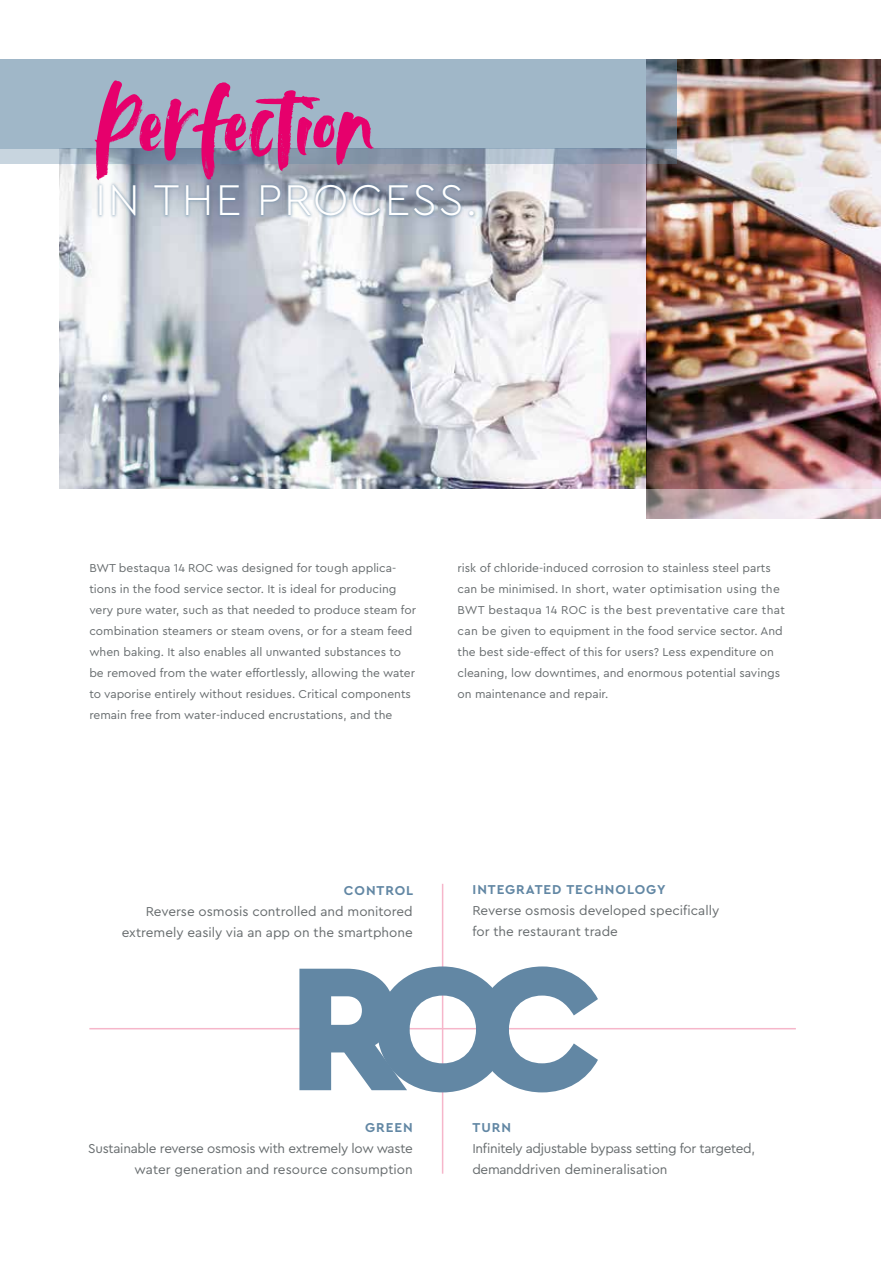
<style>
.page{position:relative;width:881px;height:1263px;background:#fff}
.page>*{position:absolute;margin:0;border:0;box-sizing:border-box;transform-origin:0 0}
.t1{font:108px "Avallon";color:#e6006c}
.t2{font:300 45px "Cera PRO";letter-spacing:.045em;color:#fff}
.t3{font:13.5px/21px "Cera PRO";color:#676c6e}
.t4{font:13.5px/21px "Cera PRO";letter-spacing:-.02em;color:#676c6e;text-align:right}
.t5{font:13.5px/21px "Cera PRO";letter-spacing:-.025em;color:#676c6e}
.t6{font:700 13.5px "Cera PRO";letter-spacing:.07em;color:#6287a4}
.t7{font:12px/21px "Cera PRO";color:#676c6e}
</style>
<div class="page">
<img style="left:646px;top:60px;width:234px;height:458px">
<img style="left:60px;top:164px;width:586px;height:324px">
<hr style="left:441px;top:884px;width:2px;height:290px;background:#f6b6ca">
<hr style="left:89px;top:1028px;width:706px;height:1px;background:#f6b6ca">
<svg style="left:299px;top:966px;width:298px;height:126px"></svg>
<div style="left:0;top:60px;width:676px;height:89px;background:#a0b7c8"></div>
<svg style="left:0;top:149px;width:676px;height:15px;background:#8d9daf"></svg>
<div style="left:96px;top:182px;width:381px;height:37px;background:#6287a4;opacity:.6"></div>
<h1 class="t1" style="left:95px;top:53px;width:279px">Perfection</h1>
<h2 class="t2" style="left:95px;top:170px;width:384px">IN THE PROCESS.</h2>
<p class="t7" style="left:89px;top:557px;width:328px">BWT bestaqua 14 ROC was designed for tough applica&shy;tions in the food service sector. It is ideal for producing very pure water, such as that needed to produce steam for combination steamers or steam ovens, or for a steam feed when baking. It also enables all unwanted substances to be removed from the water effortlessly, allowing the water to vaporise entirely without residues. Critical components remain free from water-induced encrustations, and the</p>
<p class="t7" style="left:457px;top:557px;width:329px">risk of chloride-induced corrosion to stainless steel parts can be minimised. In short, water optimisation using the BWT bestaqua 14 ROC is the best preventative care that can be given to equipment in the food service sector. And the best side-effect of this for users? Less expenditure on cleaning, low downtimes, and enormous potential savings on maintenance and repair.</p>
<p class="t6" style="left:344px;top:881px;width:71px">CONTROL</p>
<p class="t3" style="left:122px;top:900px;width:292px;text-align:right">Reverse osmosis controlled and monitored extremely easily via an app on the smartphone</p>
<p class="t6" style="left:472px;top:881px;width:194px">INTEGRATED TECHNOLOGY</p>
<p class="t3" style="left:472px;top:899px;width:248px">Reverse osmosis developed specifically for the restaurant trade</p>
<p class="t6" style="left:365px;top:1118px;width:49px">GREEN</p>
<p class="t4" style="left:88px;top:1137px;width:326px">Sustainable reverse osmosis with extremely low waste water generation and resource consumption</p>
<p class="t6" style="left:472px;top:1118px;width:40px">TURN</p>
<p class="t5" style="left:472px;top:1137px;width:284px">Infinitely adjustable bypass setting for targeted, demanddriven demineralisation</p>
</div>
